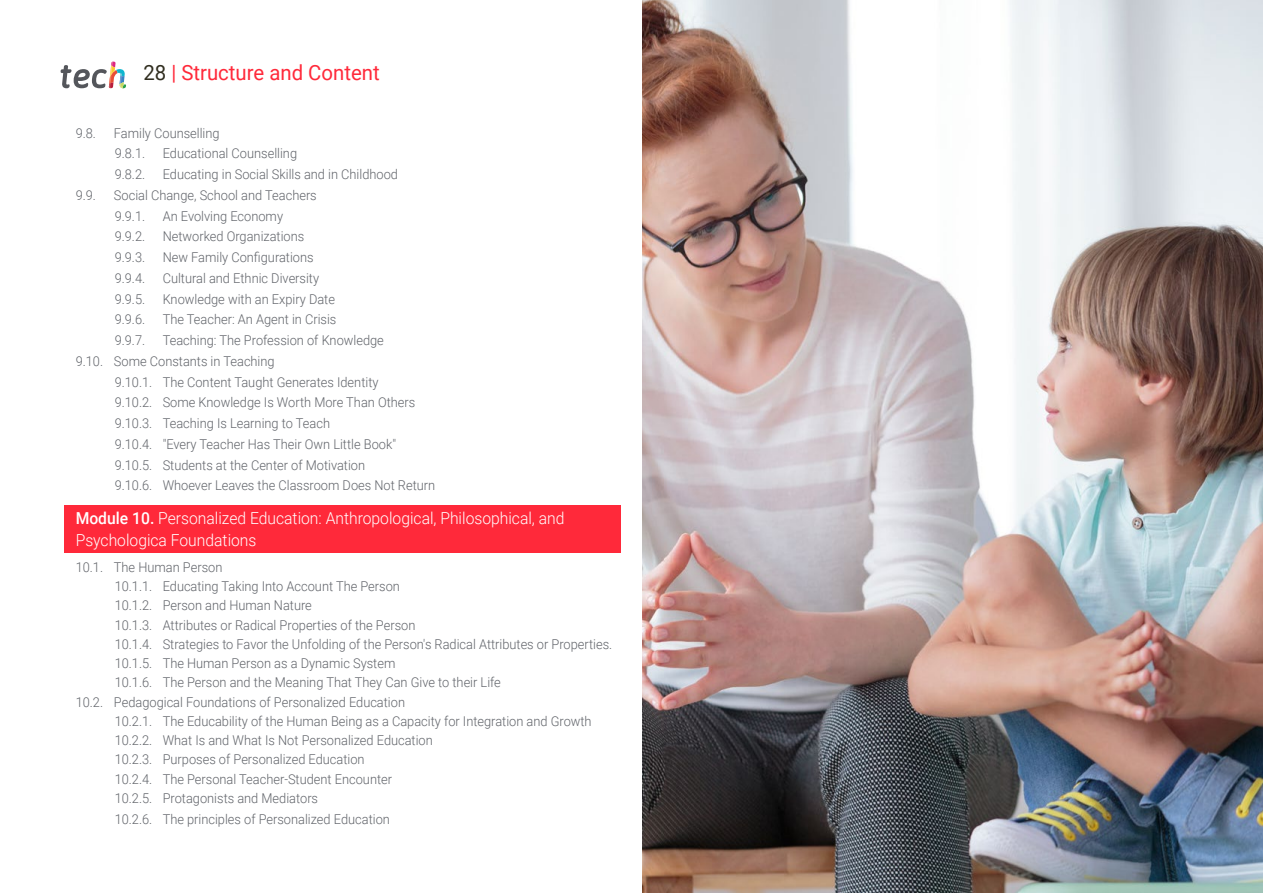
<style>
.page{position:relative;width:1263px;height:893px;background:#fff}
.page>*{position:absolute;margin:0;border:0;box-sizing:border-box;transform-origin:0 0}
.t1{font:21px "Roboto";color:#ff293a}
.t2{font:300 16.5px/22.5px "Roboto";color:#fff;scale:.95 1}
.t3{font:300 13.5px/20.7px "Roboto";color:#61646a;scale:.95 1}
.s1{color:#312e20}
.s2{font-weight:500}
</style>
<div class="page">
<img style="left:642px;top:0;width:621px;height:893px">
<svg style="left:61px;top:62px;width:65px;height:27px"></svg>
<div style="left:65px;top:505px;width:556px;height:47px;background:#ff293a"></div>
<h1 class="t1" style="left:144px;top:57px;width:238px"><span class="s1">28</span> | Structure and Content</h1>
<p class="t3" style="left:76px;top:122px;width:23px">9.8.</p>
<p class="t3" style="left:114px;top:122px;width:113px">Family Counselling<br>9.8.1.</p>
<p class="t3" style="left:163px;top:143px;width:143px">Educational Counselling</p>
<p class="t3" style="left:115px;top:164px;width:34px">9.8.2.</p>
<p class="t3" style="left:163px;top:164px;width:249px">Educating in Social Skills and in Childhood</p>
<p class="t3" style="left:76px;top:184px;width:23px">9.9.</p>
<p class="t3" style="left:114px;top:184px;width:215px">Social Change, School and Teachers<br>9.9.1.</p>
<p class="t3" style="left:163px;top:205px;width:128px">An Evolving Economy</p>
<p class="t3" style="left:115px;top:226px;width:34px">9.9.2.</p>
<p class="t3" style="left:163px;top:226px;width:151px">Networked Organizations</p>
<p class="t3" style="left:115px;top:247px;width:34px">9.9.3.</p>
<p class="t3" style="left:163px;top:247px;width:160px">New Family Configurations</p>
<p class="t3" style="left:115px;top:267px;width:34px">9.9.4.</p>
<p class="t3" style="left:163px;top:267px;width:166px">Cultural and Ethnic Diversity</p>
<p class="t3" style="left:115px;top:288px;width:34px">9.9.5.</p>
<p class="t3" style="left:163px;top:288px;width:183px">Knowledge with an Expiry Date</p>
<p class="t3" style="left:115px;top:309px;width:34px">9.9.6.</p>
<p class="t3" style="left:163px;top:309px;width:184px">The Teacher: An Agent in Crisis</p>
<p class="t3" style="left:115px;top:330px;width:34px">9.9.7.</p>
<p class="t3" style="left:76px;top:330px;width:326px;text-indent:87px">Teaching: The Profession of Knowledge<br>9.10. Some Constants in Teaching</p>
<p class="t3" style="left:115px;top:371px;width:339px">9.10.1. The Content Taught Generates Identity<br>9.10.2. Some Knowledge Is Worth More Than Others 9.10.3. Teaching Is Learning to Teach<br>9.10.4. "Every Teacher Has Their Own Little Book" 9.10.5. Students at the Center of Motivation<br>9.10.6. Whoever Leaves the Classroom Does Not Return</p>
<p class="t2" style="left:76px;top:506px;width:516px"><span class="s2">Module 10.</span> Personalized Education: Anthropological, Philosophical, and<br>Psychologica Foundations</p>
<p class="t3" style="left:76px;top:556px;width:156px">10.1. The Human Person</p>
<p class="t3" style="left:115px;top:575px;width:302px">10.1.1. Educating Taking Into Account The Person</p>
<p class="t3" style="left:115px;top:595px;width:209px">10.1.2. Person and Human Nature</p>
<p class="t3" style="left:115px;top:614px;width:318px">10.1.3. Attributes or Radical Properties of the Person</p>
<p class="t3" style="left:115px;top:633px;width:525px">10.1.4. Strategies to Favor the Unfolding of the Person's Radical Attributes or Properties.</p>
<p class="t3" style="left:115px;top:652px;width:297px">10.1.5. The Human Person as a Dynamic System</p>
<p class="t3" style="left:115px;top:672px;width:408px">10.1.6. The Person and the Meaning That They Can Give to their Life</p>
<p class="t3" style="left:76px;top:691px;width:348px">10.2. Pedagogical Foundations of Personalized Education</p>
<p class="t3" style="left:115px;top:710px;width:504px">10.2.1. The Educability of the Human Being as a Capacity for Integration and Growth</p>
<p class="t3" style="left:115px;top:729px;width:336px">10.2.2. What Is and What Is Not Personalized Education</p>
<p class="t3" style="left:115px;top:749px;width:265px">10.2.3. Purposes of Personalized Education</p>
<p class="t3" style="left:115px;top:768px;width:293px">10.2.4. The Personal Teacher-Student Encounter</p>
<p class="t3" style="left:115px;top:787px;width:216px">10.2.5. Protagonists and Mediators</p>
<p class="t3" style="left:115px;top:808px;width:291px">10.2.6. The principles of Personalized Education</p>
</div>
